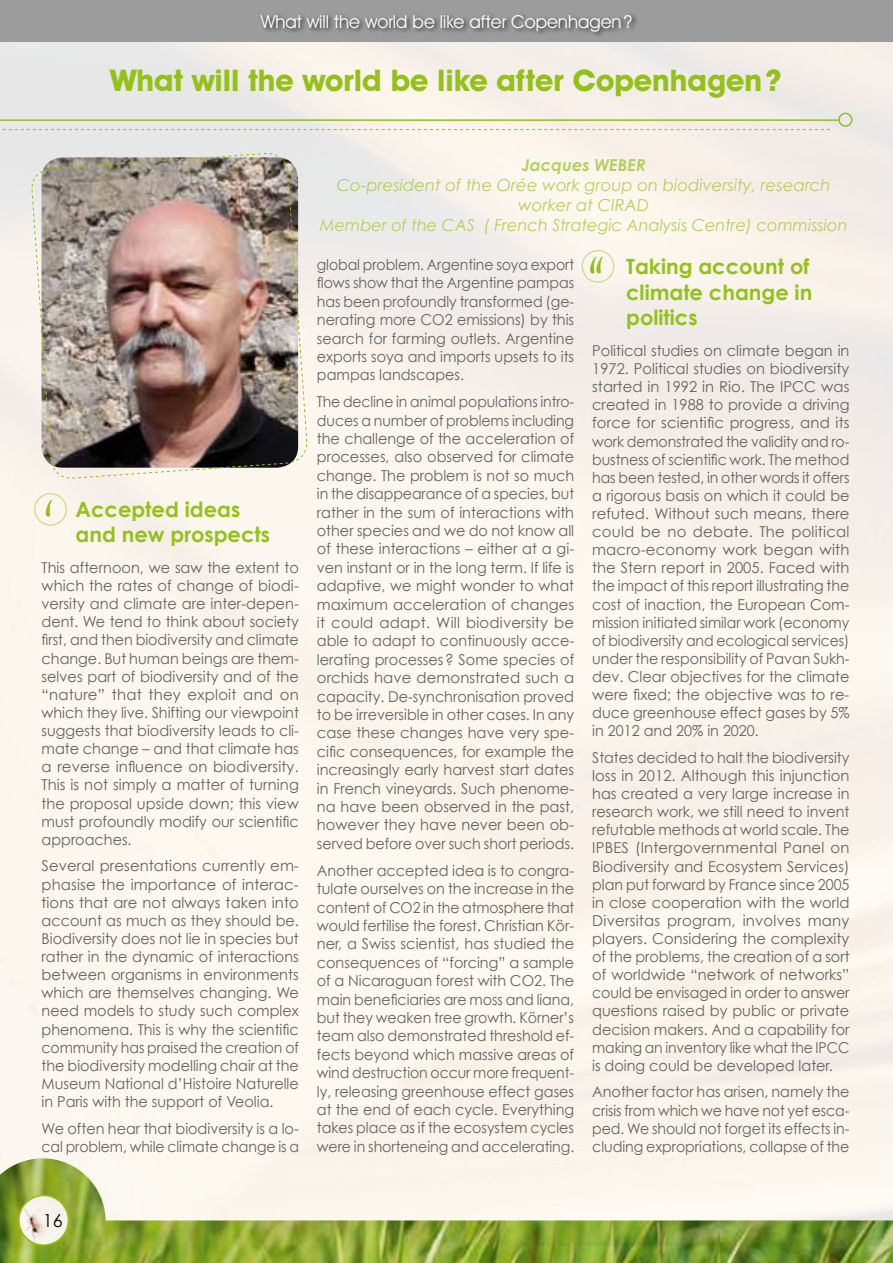
<style>
.page{position:relative;width:893px;height:1263px;background:#fff}
.page>*{position:absolute;margin:0;border:0;box-sizing:border-box;transform-origin:0 0}
.t1{font:700 30px "Avant Garde IT Cby BT";color:#94c119}
.t2{font:700 21px/25.3px "Century Gothic";color:#94c119}
.t3{font:18px "Avant Garde IT Cby BT";color:#fff}
.t4{font:18px "Century Gothic";color:#000}
.t5{font:italic 16.5px/19.8px "Century Gothic";color:#b4cf5e;text-align:center}
.t6{font:italic 700 16.5px "Century Gothic";color:#b4cf5e}
.t7{font:15px/18.1px "Century Gothic";color:#626261;text-align:justify;scale:.96 1}
.t8{font:15px/18.1px "Century Gothic";color:#626261;text-align:justify}
.t9{font:15px/18.5px "Century Gothic";color:#626261;text-align:justify;scale:.93 1}
.t10{font:15px/18.5px "Century Gothic";color:#626261;text-align:justify;scale:.94 1}
</style>
<div class="page">
<img style="left:0;top:42px;width:893px;height:1116px">
<img style="left:0;top:1158px;width:893px;height:105px">
<img style="left:19px;top:1195px;width:49px;height:50px;border-radius:25px">
<div style="left:18px;top:1195px;width:51px;height:51px;border:2px solid #94c119;border-radius:50%"></div>
<div style="left:0;top:0;width:893px;height:42px;background:#9c9c9d"></div>
<div style="left:259px;top:12px;width:379px;height:25px;background:#000;opacity:.75"></div>
<div style="left:838px;top:113px;width:14px;height:14px;border:2px solid #94c119;border-radius:50%"></div>
<hr style="left:0;top:119px;width:839px;height:2px;background:#94c119">
<svg style="left:0;top:129px;width:830px;height:1px"></svg>
<img style="left:31px;top:153px;width:277px;height:327px">
<div style="left:34px;top:493px;width:33px;height:33px;border:2px solid #cfe09a;border-radius:50%"></div>
<svg style="left:46px;top:500px;width:7px;height:17px"></svg>
<div style="left:581px;top:250px;width:33px;height:33px;border:2px solid #cfe09a;border-radius:50%"></div>
<svg style="left:590px;top:257px;width:13px;height:17px"></svg>
<p class="t3" style="left:261px;top:10px;width:373px">What will the world be like after Copenhagen?</p>
<h1 class="t1" style="left:110px;top:62px;width:673px">What will the world be like after Copenhagen?</h1>
<h2 class="t2" style="left:76px;top:496px;width:196px">Accepted ideas and new prospects</h2>
<p class="t7" style="left:42px;top:558px;width:270px">This afternoon, we saw the extent to which the rates of change of biodi&shy;versity and climate are inter-depen&shy;dent. We tend to think about society first, and then biodiversity and climate change. But human beings are them&shy;selves part of biodiversity and of the “nature” that they exploit and on which they live. Shifting our viewpoint suggests that biodiversity leads to cli&shy;mate change – and that climate has a reverse influence on biodiversity.<br>This is not simply a matter of turning the proposal upside down; this view must profoundly modify our scientific approaches.</p>
<p class="t8" style="left:42px;top:857px;width:259px">Several presentations currently em&shy;phasise the importance of interac&shy;tions that are not always taken into account as much as they should be.<br>Biodiversity does not lie in species but rather in the dynamic of interactions between organisms in environments which are themselves changing. We need models to study such complex phenomena. This is why the scientific community has praised the creation of the biodiversity modelling chair at the Museum National d’Histoire Naturelle in Paris with the support of Veolia.</p>
<p class="t7" style="left:42px;top:1119px;width:270px">We often hear that biodiversity is a lo&shy;cal problem, while climate change is a</p>
<p class="t6" style="left:522px;top:155px;width:125px">Jacques WEBER</p>
<p class="t5" style="left:320px;top:175px;width:529px">Co-president of the Orée work group on biodiversity, research worker at CIRAD<br>Member of the CAS ( French Strategic Analysis Centre) commission</p>
<p class="t10" style="left:317px;top:255px;width:275px">global problem. Argentine soya export flows show that the Argentine pampas has been profoundly transformed (ge&shy;nerating more CO2 emissions) by this search for farming outlets. Argentine exports soya and imports upsets to its pampas landscapes.</p>
<p class="t9" style="left:317px;top:392px;width:278px">The decline in animal populations intro&shy;duces a number of problems including the challenge of the acceleration of processes, also observed for climate change. The problem is not so much in the disappearance of a species, but rather in the sum of interactions with other species and we do not know all of these interactions – either at a gi&shy;ven instant or in the long term. If life is adaptive, we might wonder to what maximum acceleration of changes it could adapt. Will biodiversity be able to adapt to continuously acce&shy;lerating processes? Some species of orchids have demonstrated such a capacity. De-synchronisation proved to be irreversible in other cases. In any case these changes have very spe&shy;cific consequences, for example the increasingly early harvest start dates in French vineyards. Such phenome&shy;na have been observed in the past, however they have never been ob&shy;served before over such short periods.</p>
<p class="t7" style="left:317px;top:861px;width:270px">Another accepted idea is to congra&shy;tulate ourselves on the increase in the content of CO2 in the atmosphere that would fertilise the forest. Christian Kör&shy;ner, a Swiss scientist, has studied the consequences of “forcing” a sample of a Nicaraguan forest with CO2. The main beneficiaries are moss and liana, but they weaken tree growth. Körner’s team also demonstrated threshold ef&shy;fects beyond which massive areas of wind destruction occur more frequent&shy;ly, releasing greenhouse effect gases at the end of each cycle. Everything takes place as if the ecosystem cycles were in shorteneing and accelerating.</p>
<h2 class="t2" style="left:626px;top:254px;width:188px">Taking account of climate change in politics</h2>
<p class="t8" style="left:592px;top:341px;width:259px">Political studies on climate began in 1972. Political studies on biodiversity started in 1992 in Rio. The IPCC was created in 1988 to provide a driving force for scientific progress, and its work demonstrated the validity and ro&shy;bustness of scientific work. The method has been tested, in other words it offers a rigorous basis on which it could be refuted. Without such means, there could be no debate. The political macro-economy work began with the Stern report in 2005. Faced with the impact of this report illustrating the cost of inaction, the European Com&shy;mission initiated similar work (economy of biodiversity and ecological services) under the responsibility of Pavan Sukh&shy;dev. Clear objectives for the climate were fixed; the objective was to re&shy;duce greenhouse effect gases by 5% in 2012 and 20% in 2020.</p>
<p class="t7" style="left:592px;top:748px;width:270px">States decided to halt the biodiversity loss in 2012. Although this injunction has created a very large increase in research work, we still need to invent refutable methods at world scale. The IPBES (Intergovernmental Panel on Biodiversity and Ecosystem Services) plan put forward by France since 2005 in close cooperation with the world Diversitas program, involves many players. Considering the complexity of the problems, the creation of a sort of worldwide “network of networks” could be envisaged in order to answer questions raised by public or private decision makers. And a capability for making an inventory like what the IPCC is doing could be developed later.</p>
<p class="t7" style="left:592px;top:1083px;width:270px">Another factor has arisen, namely the crisis from which we have not yet esca&shy;ped. We should not forget its effects in&shy;cluding expropriations, collapse of the</p>
<p class="t4" style="left:43px;top:1209px;width:21px">16</p>
</div>
